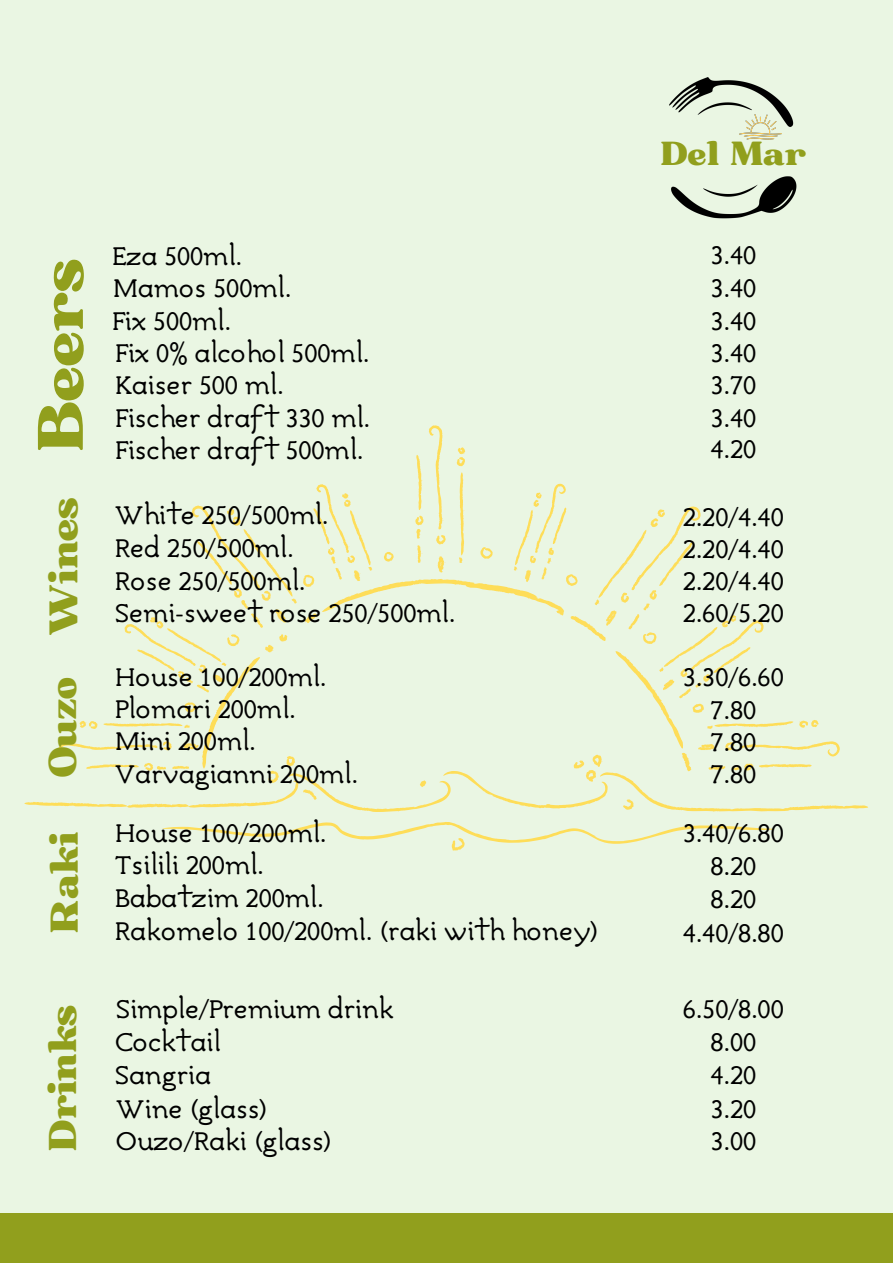
<style>
.page{position:relative;width:893px;height:1263px;background:#eaf6e3}
.page>*{position:absolute;margin:0;border:0;box-sizing:border-box;transform-origin:0 0}
.t1{font:60px "Bugaki";color:#919f1d}
.t2{font:38.47px "Bugaki";color:#919f1d}
.t3{font:37.5px "Bugaki";color:#919f1d}
.t4{font:32.25px "Bugaki";color:#919f1d}
.t5{font:27px "Avdira";color:#000}
</style>
<div class="page">
<svg style="left:24px;top:425px;width:844px;height:425px"></svg>
<div style="left:0;top:1213px;width:893px;height:50px;background:#919f1d"></div>
<img style="left:669px;top:78px;width:128px;height:141px">
<img style="left:739px;top:114px;width:42px;height:25px">
<p class="t1" style="left:24px;top:451px;width:195px;rotate:-90deg">Beers</p>
<p class="t2" style="left:40px;top:636px;width:141px;rotate:-90deg">Wines</p>
<p class="t3" style="left:40px;top:778px;width:103px;rotate:-90deg">Ouzo</p>
<p class="t3" style="left:41px;top:932px;width:102px;rotate:-90deg">Raki</p>
<p class="t3" style="left:40px;top:1150px;width:148px;rotate:-90deg">Drinks</p>
<p class="t5" style="left:112px;top:240px;width:132px">Eza 500ml.</p>
<p class="t5" style="left:113px;top:272px;width:180px">Mamos 500ml.</p>
<h1 class="t5" style="left:112px;top:305px;width:121px">Fix 500ml.</h1>
<p class="t5" style="left:115px;top:337px;width:256px">Fix 0% alcohol 500ml.</p>
<p class="t5" style="left:115px;top:369px;width:170px">Kaiser 500 ml.</p>
<p class="t5" style="left:115px;top:402px;width:257px">Fischer draft 330 ml.</p>
<p class="t5" style="left:115px;top:434px;width:250px">Fischer draft 500ml.</p>
<h2 class="t5" style="left:115px;top:499px;width:215px">White 250/500ml.</h2>
<p class="t5" style="left:115px;top:532px;width:180px">Red 250/500ml.</p>
<p class="t5" style="left:115px;top:565px;width:192px">Rose 250/500ml.</p>
<p class="t5" style="left:115px;top:597px;width:342px">Semi-sweet rose 250/500ml.</p>
<h2 class="t5" style="left:115px;top:661px;width:213px">House 100/200ml.</h2>
<p class="t5" style="left:115px;top:693px;width:182px">Plomari 200ml.</p>
<p class="t5" style="left:115px;top:725px;width:142px">Mini 200ml.</p>
<p class="t5" style="left:115px;top:758px;width:244px">Varvagianni 200ml.</p>
<p class="t5" style="left:115px;top:817px;width:213px">House 100/200ml.</p>
<p class="t5" style="left:115px;top:849px;width:150px">Tsilili 200ml.</p>
<p class="t5" style="left:115px;top:882px;width:210px">Babatzim 200ml.</p>
<p class="t5" style="left:115px;top:915px;width:486px">Rakomelo 100/200ml. (raki with honey)</p>
<p class="t5" style="left:116px;top:992px;width:279px">Simple/Premium drink</p>
<p class="t5" style="left:115px;top:1026px;width:107px">Cocktail</p>
<p class="t5" style="left:115px;top:1059px;width:98px">Sangria</p>
<p class="t5" style="left:116px;top:1093px;width:154px">Wine (glass)</p>
<p class="t5" style="left:116px;top:1125px;width:218px">Ouzo/Raki (glass)</p>
<h3 class="t4" style="left:661px;top:133px;width:147px">Del Mar</h3>
<p class="t5" style="left:710px;top:239px;width:47px">3.40</p>
<p class="t5" style="left:710px;top:272px;width:47px">3.40</p>
<p class="t5" style="left:710px;top:305px;width:47px">3.40</p>
<p class="t5" style="left:710px;top:337px;width:47px">3.40</p>
<p class="t5" style="left:710px;top:369px;width:47px">3.70</p>
<p class="t5" style="left:710px;top:402px;width:47px">3.40</p>
<p class="t5" style="left:710px;top:433px;width:47px">4.20</p>
<p class="t5" style="left:683px;top:500px;width:103px">2.20/4.40</p>
<h2 class="t5" style="left:683px;top:533px;width:103px">2.20/4.40</h2>
<p class="t5" style="left:683px;top:565px;width:103px">2.20/4.40</p>
<p class="t5" style="left:683px;top:597px;width:103px">2.60/5.20</p>
<p class="t5" style="left:683px;top:661px;width:103px">3.30/6.60</p>
<p class="t5" style="left:710px;top:694px;width:47px">7.80</p>
<p class="t5" style="left:710px;top:725px;width:47px">7.80</p>
<p class="t5" style="left:710px;top:758px;width:47px">7.80</p>
<h2 class="t5" style="left:683px;top:817px;width:103px">3.40/6.80</h2>
<p class="t5" style="left:710px;top:850px;width:47px">8.20</p>
<p class="t5" style="left:710px;top:883px;width:47px">8.20</p>
<p class="t5" style="left:683px;top:917px;width:103px">4.40/8.80</p>
<p class="t5" style="left:683px;top:992px;width:103px">6.50/8.00</p>
<p class="t5" style="left:710px;top:1026px;width:47px">8.00</p>
<p class="t5" style="left:710px;top:1059px;width:47px">4.20</p>
<p class="t5" style="left:710px;top:1093px;width:47px">3.20</p>
<p class="t5" style="left:710px;top:1125px;width:47px">3.00</p>
</div>
